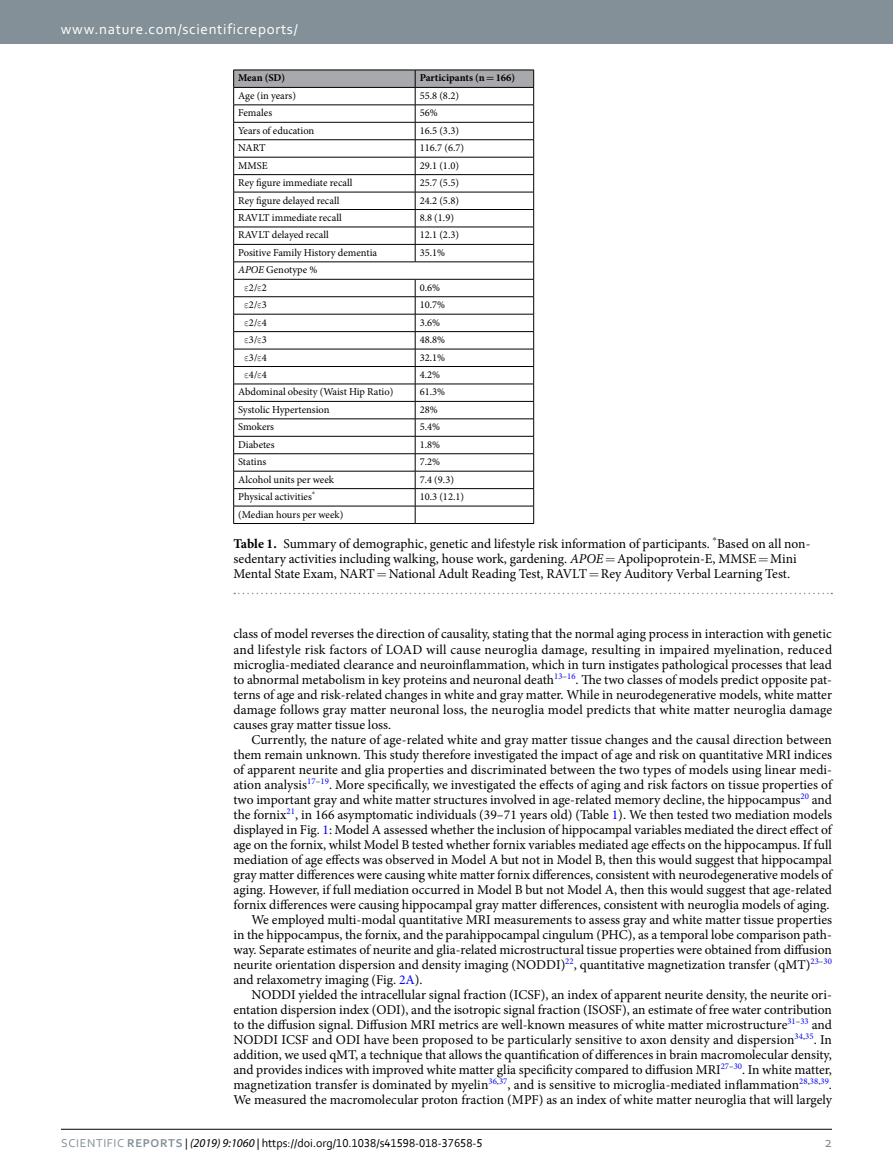
<style>
.page{position:relative;width:893px;height:1174px;background:#fff}
.page>*{position:absolute;margin:0;border:0;box-sizing:border-box;transform-origin:0 0}
.t1{font:15px "Corbel 2";letter-spacing:.045em;color:#fff}
.t2{font:15px "Corbel 2";color:#839097}
.t3{font:13.5px/15px "Minion Pro";color:#000;text-align:justify}
.t4{font:12px "Corbel";color:#000}
.t5{font:10.5px/17.4px "Minion Pro";color:#000}
.t6{font:700 10.5px "Minion Pro";letter-spacing:-.005em;color:#000}
.s1{font-style:italic}
.s2{font-weight:700}
.s3{color:#00f}
.s4{font-family:"Corbel 2";color:#839097}
.s5{font-family:"Corbel Bold 2";color:#839097}
.s6{font-family:"Corbel 2"}
.s7{font-family:"Myriad Pro";font-style:italic}
</style>
<div class="page">
<div style="left:0;top:0;width:893px;height:43px;background:#839097"></div>
<hr style="left:61px;top:1129px;width:771px;height:1px;background:#000">
<svg style="left:234px;top:592px;width:598px;height:2px"></svg>
<hr style="left:233px;top:523px;width:182px;height:1px;background:#000">
<hr style="left:415px;top:523px;width:119px;height:1px;background:#000">
<svg style="left:233px;top:70px;width:301px;height:453px"></svg>
<p class="t1" style="left:61px;top:19px;width:238px">www.nature.com/scientificreports/</p>
<p class="t6" style="left:238px;top:71px;width:49px">Mean (SD)</p>
<p class="t6" style="left:420px;top:71px;width:97px">Participants (n 166)</p>
<p class="t5" style="left:238px;top:87px;width:59px">Age (in years)</p>
<p class="t5" style="left:420px;top:87px;width:41px">55.8 (8.2)</p>
<p class="t5" style="left:238px;top:104px;width:36px">Females</p>
<p class="t5" style="left:420px;top:104px;width:20px">56%</p>
<p class="t5" style="left:238px;top:122px;width:78px">Years of education</p>
<p class="t5" style="left:420px;top:122px;width:41px">16.5 (3.3)</p>
<p class="t5" style="left:238px;top:139px;width:29px">NART</p>
<p class="t5" style="left:420px;top:139px;width:46px">116.7 (6.7)</p>
<p class="t5" style="left:238px;top:157px;width:31px">MMSE</p>
<p class="t5" style="left:420px;top:157px;width:41px">29.1 (1.0)</p>
<p class="t5" style="left:238px;top:174px;width:116px">Rey figure immediate recall</p>
<p class="t5" style="left:420px;top:174px;width:41px">25.7 (5.5)</p>
<p class="t5" style="left:238px;top:191px;width:103px">Rey figure delayed recall</p>
<p class="t5" style="left:420px;top:191px;width:41px">24.2 (5.8)</p>
<p class="t5" style="left:238px;top:209px;width:105px">RAVLT immediate recall</p>
<p class="t5" style="left:420px;top:209px;width:36px">8.8 (1.9)</p>
<p class="t5" style="left:238px;top:226px;width:92px">RAVLT delayed recall</p>
<p class="t5" style="left:420px;top:226px;width:41px">12.1 (2.3)</p>
<p class="t5" style="left:238px;top:244px;width:140px">Positive Family History dementia</p>
<p class="t5" style="left:420px;top:244px;width:27px">35.1%</p>
<p class="t5" style="left:249px;top:261px;width:70px;text-indent:-11px"><span class="s1">APOE</span> Genotype %<br>2/ 2</p>
<p class="t5" style="left:420px;top:279px;width:22px">0.6%</p>
<p class="t5" style="left:249px;top:296px;width:19px">2/ 3</p>
<p class="t5" style="left:420px;top:296px;width:27px">10.7%</p>
<p class="t5" style="left:249px;top:314px;width:19px">2/ 4</p>
<p class="t5" style="left:420px;top:314px;width:22px">3.6%</p>
<p class="t5" style="left:249px;top:331px;width:19px">3/ 3</p>
<p class="t5" style="left:420px;top:331px;width:27px">48.8%</p>
<p class="t5" style="left:249px;top:348px;width:19px">3/ 4</p>
<p class="t5" style="left:420px;top:348px;width:27px">32.1%</p>
<p class="t5" style="left:249px;top:366px;width:19px">4/ 4</p>
<p class="t5" style="left:420px;top:366px;width:22px">4.2%</p>
<p class="t5" style="left:238px;top:383px;width:157px">Abdominal obesity (Waist Hip Ratio)</p>
<p class="t5" style="left:420px;top:383px;width:27px">61.3%</p>
<p class="t5" style="left:238px;top:401px;width:93px">Systolic Hypertension</p>
<p class="t5" style="left:420px;top:401px;width:20px">28%</p>
<p class="t5" style="left:238px;top:418px;width:38px">Smokers</p>
<p class="t5" style="left:420px;top:418px;width:22px">5.4%</p>
<p class="t5" style="left:238px;top:436px;width:38px">Diabetes</p>
<p class="t5" style="left:420px;top:436px;width:22px">1.8%</p>
<p class="t5" style="left:238px;top:453px;width:30px">Statins</p>
<p class="t5" style="left:420px;top:453px;width:22px">7.2%</p>
<p class="t5" style="left:238px;top:471px;width:97px">Alcohol units per week</p>
<p class="t5" style="left:420px;top:471px;width:36px">7.4 (9.3)</p>
<p class="t5" style="left:238px;top:488px;width:79px">Physical activities<sup>*</sup></p>
<p class="t5" style="left:420px;top:488px;width:46px">10.3 (12.1)</p>
<p class="t5" style="left:238px;top:505px;width:107px">(Median hours per week)</p>
<p class="t3" style="left:233px;top:536px;width:578px;text-align:left"><span class="s2">Table 1.</span> Summary of demographic, genetic and lifestyle risk information of participants. <sup>*</sup>Based on all non&shy;sedentary activities including walking, house work, gardening. <span class="s1">APOE</span> Apolipoprotein-E, MMSE Mini<br>Mental State Exam, NART National Adult Reading Test, RAVLT Rey Auditory Verbal Learning Test.</p>
<p class="t3" style="left:233px;top:627px;width:600px">class of model reverses the direction of causality, stating that the normal aging process in interaction with genetic and lifestyle risk factors of LOAD will cause neuroglia damage, resulting in impaired myelination, reduced microglia-mediated clearance and neuroinflammation, which in turn instigates pathological processes that lead to abnormal metabolism in key proteins and neuronal death<sup>13</sup><sup>–</sup><sup>16</sup>. The two classes of models predict opposite pat&shy;terns of age and risk-related changes in white and gray matter. While in neurodegenerative models, white matter damage follows gray matter neuronal loss, the neuroglia model predicts that white matter neuroglia damage causes gray matter tissue loss.</p>
<p class="t3" style="left:251px;top:731px;width:582px">Currently, the nature of age-related white and gray matter tissue changes and the causal direction between</p>
<p class="t3" style="left:233px;top:746px;width:600px">them remain unknown. This study therefore investigated the impact of age and risk on quantitative MRI indices</p>
<p class="t3" style="left:233px;top:761px;width:600px">of apparent neurite and glia properties and discriminated between the two types of models using linear medi-</p>
<p class="t3" style="left:233px;top:777px;width:600px">ation analysis<sup>17</sup><sup>–</sup><sup>19</sup>. More specifically, we investigated the effects of aging and risk factors on tissue properties of</p>
<p class="t3" style="left:233px;top:792px;width:600px">two important gray and white matter structures involved in age-related memory decline, the hippocampus<sup>20</sup> and</p>
<p class="t3" style="left:233px;top:807px;width:600px">the fornix<sup>21</sup>, in 166 asymptomatic individuals (39–71 years old) (Table <span class="s3">1</span>). We then tested two mediation models</p>
<p class="t3" style="left:233px;top:822px;width:600px">displayed in Fig. <span class="s3">1</span>: Model A assessed whether the inclusion of hippocampal variables mediated the direct effect of</p>
<p class="t3" style="left:233px;top:837px;width:600px">age on the fornix, whilst Model B tested whether fornix variables mediated age effects on the hippocampus. If full</p>
<p class="t3" style="left:233px;top:851px;width:600px">mediation of age effects was observed in Model A but not in Model B, then this would suggest that hippocampal</p>
<p class="t3" style="left:233px;top:866px;width:600px">gray matter differences were causing white matter fornix differences, consistent with neurodegenerative models of</p>
<p class="t3" style="left:233px;top:881px;width:600px">aging. However, if full mediation occurred in Model B but not Model A, then this would suggest that age-related</p>
<p class="t3" style="left:233px;top:896px;width:598px">fornix differences were causing hippocampal gray matter differences, consistent with neuroglia models of aging.</p>
<p class="t3" style="left:251px;top:911px;width:582px">We employed multi-modal quantitative MRI measurements to assess gray and white matter tissue properties</p>
<p class="t3" style="left:233px;top:926px;width:600px">in the hippocampus, the fornix, and the parahippocampal cingulum (PHC), as a temporal lobe comparison path-</p>
<p class="t3" style="left:233px;top:941px;width:600px">way. Separate estimates of neurite and glia-related microstructural tissue properties were obtained from diffusion</p>
<p class="t3" style="left:233px;top:956px;width:600px">neurite orientation dispersion and density imaging (NODDI)<sup>22</sup>, quantitative magnetization transfer (qMT)<sup>23</sup><sup>–</sup><sup>30</sup></p>
<p class="t3" style="left:233px;top:972px;width:191px">and relaxometry imaging (Fig. <span class="s3">2A</span>).</p>
<p class="t3" style="left:251px;top:987px;width:582px">NODDI yielded the intracellular signal fraction (ICSF), an index of apparent neurite density, the neurite ori-</p>
<p class="t3" style="left:233px;top:1001px;width:600px">entation dispersion index (ODI), and the isotropic signal fraction (ISOSF), an estimate of free water contribution</p>
<p class="t3" style="left:233px;top:1016px;width:600px">to the diffusion signal. Diffusion MRI metrics are well-known measures of white matter microstructure<sup>31</sup><sup>–</sup><sup>33</sup> and</p>
<p class="t3" style="left:233px;top:1032px;width:600px">NODDI ICSF and ODI have been proposed to be particularly sensitive to axon density and dispersion<sup>34</sup><sup>,</sup><sup>35</sup>. In</p>
<p class="t3" style="left:233px;top:1047px;width:600px">addition, we used qMT, a technique that allows the quantification of differences in brain macromolecular density,</p>
<p class="t3" style="left:233px;top:1062px;width:600px">and provides indices with improved white matter glia specificity compared to diffusion MRI<sup>27</sup><sup>–</sup><sup>30</sup>. In white matter,</p>
<p class="t3" style="left:233px;top:1077px;width:600px">magnetization transfer is dominated by myelin<sup>36</sup><sup>,</sup><sup>37</sup>, and is sensitive to microglia-mediated inflammation<sup>28</sup><sup>,</sup><sup>38</sup><sup>,</sup><sup>39</sup>.</p>
<p class="t3" style="left:233px;top:1092px;width:600px">We measured the macromolecular proton fraction (MPF) as an index of white matter neuroglia that will largely</p>
<p class="t4" style="left:61px;top:1135px;width:423px"><span class="s4">Scientific</span> <span class="s5">REPORTS</span> <span class="s6">|</span> <span class="s7">(2019) 9:1060</span> | https://doi.org/10.1038/s41598-018-37658-5</p>
<p class="t2" style="left:824px;top:1132px;width:9px">2</p>
</div>
